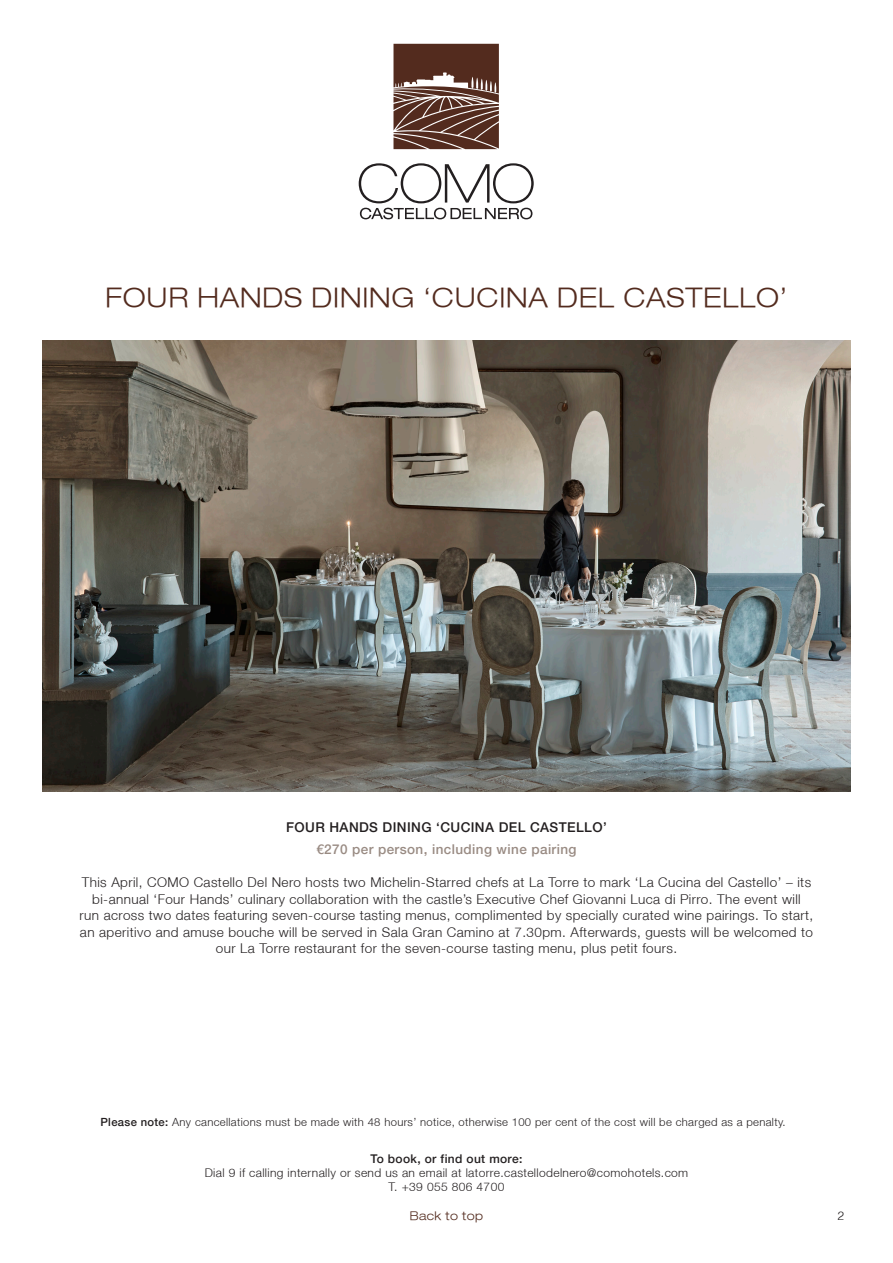
<style>
.page{position:relative;width:893px;height:1263px;background:#fff}
.page>*{position:absolute;margin:0;border:0;box-sizing:border-box;transform-origin:0 0}
.t1{font:300 expanded 27px "Helvetica Neue LT";letter-spacing:.03em;color:#532b1e}
.t2{font:300 13.5px "Helvetica Neue LT";letter-spacing:.03em;color:#231f20}
.t3{font:500 13.5px "Helvetica Neue LT";letter-spacing:.03em;color:#231f20}
.t4{font:500 13.5px "Helvetica Neue LT";letter-spacing:.03em;color:#998b83}
.t5{font:300 12px/14.4px "Helvetica Neue LT";letter-spacing:.03em;color:#231f20;text-align:center}
.t6{font:500 12px "Helvetica Neue LT";letter-spacing:.03em;color:#231f20}
.t7{font:300 expanded 12px "Helvetica Neue LT";letter-spacing:.03em;color:#532b1e}
.t8{font:300 12px "Helvetica";color:#231f20}
.t9{font:300 11.25px "Helvetica Neue LT";letter-spacing:.03em;color:#231f20}
.s1{font-weight:500}
</style>
<div class="page">
<img style="left:43px;top:341px;width:807px;height:450px">
<svg style="left:359px;top:163px;width:175px;height:56px"></svg>
<svg style="left:393px;top:44px;width:106px;height:105px;background:#704e44"></svg>
<p class="t1" style="left:106px;top:281px;width:683px">FOUR HANDS DINING ‘CUCINA DEL CASTELLO’</p>
<p class="t3" style="left:286px;top:819px;width:322px">FOUR HANDS DINING ‘CUCINA DEL CASTELLO’</p>
<p class="t4" style="left:316px;top:841px;width:262px">€270 per person, including wine pairing</p>
<p class="t2" style="left:82px;top:874px;width:731px">This April, COMO Castello Del Nero hosts two Michelin-Starred chefs at La Torre to mark ‘La Cucina del Castello’ – its</p>
<p class="t2" style="left:92px;top:891px;width:710px">bi-annual ‘Four Hands’ culinary collaboration with the castle’s Executive Chef Giovanni Luca di Pirro. The event will</p>
<p class="t2" style="left:80px;top:907px;width:735px">run across two dates featuring seven-course tasting menus, complimented by specially curated wine pairings. To start,</p>
<p class="t2" style="left:80px;top:924px;width:734px">an aperitivo and amuse bouche will be served in Sala Gran Camino at 7.30pm. Afterwards, guests will be welcomed to</p>
<p class="t2" style="left:216px;top:940px;width:463px">our La Torre restaurant for the seven-course tasting menu, plus petit fours.</p>
<p class="t9" style="left:100px;top:1115px;width:687px"><span class="s1">Please note:</span> Any cancellations must be made with 48 hours’ notice, otherwise 100 per cent of the cost will be charged as a penalty.</p>
<p class="t6" style="left:371px;top:1151px;width:153px">To book, or find out more:</p>
<p class="t5" style="left:205px;top:1165px;width:485px">Dial 9 if calling internally or send us an email at latorre.castellodelnero@comohotels.com<br>T. +39 055 806 4700</p>
<p class="t7" style="left:410px;top:1208px;width:75px">Back to top</p>
<p class="t8" style="left:837px;top:1205px;width:8px">2</p>
</div>
